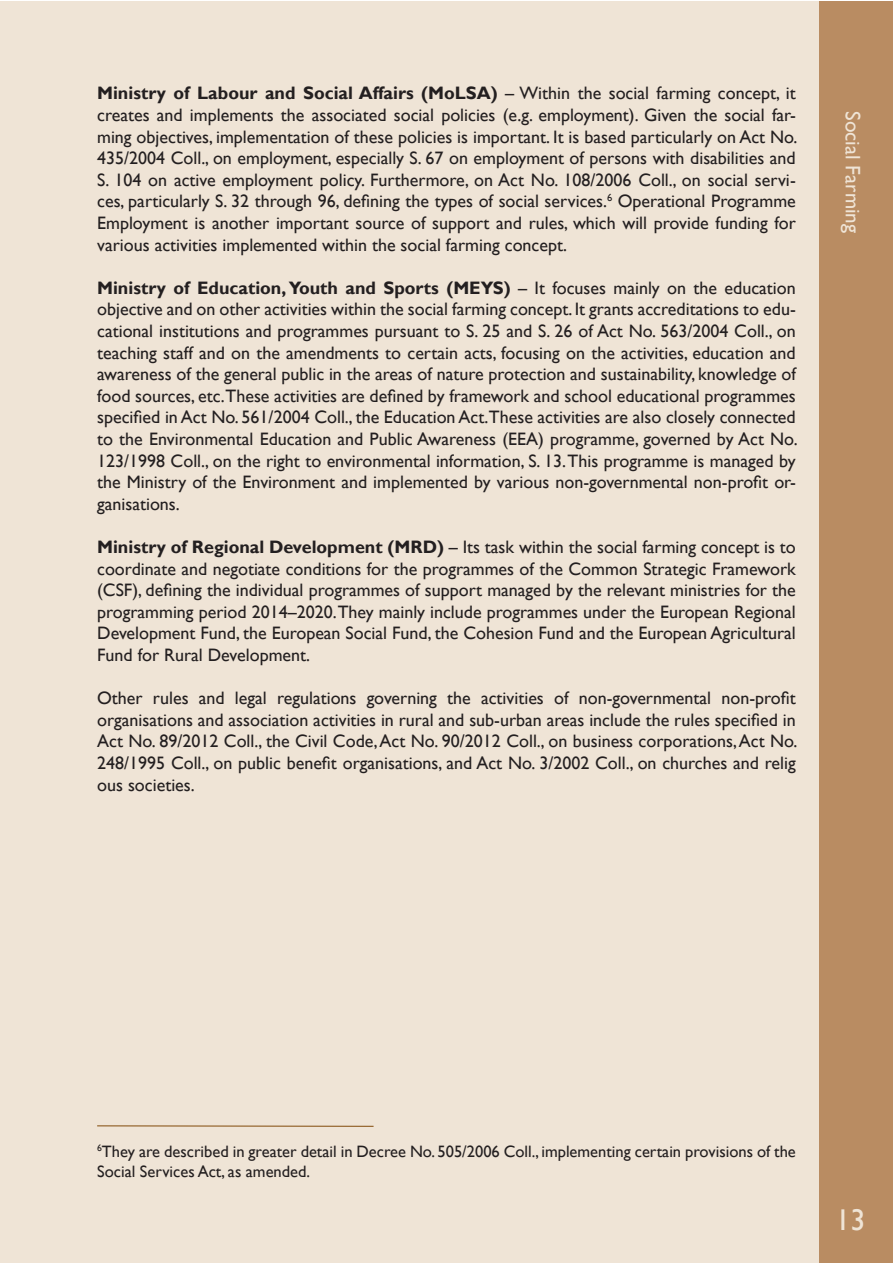
<style>
.page{position:relative;width:893px;height:1263px;background:#fff}
.page>*{position:absolute;margin:0;border:0;box-sizing:border-box;transform-origin:0 0}
.t1{font:30px "Gill Sans";color:#efe4d6}
.t2{font:21px "Gill Sans";color:#efe4d6}
.t3{font:18px/21.6px "Gill Sans";color:#231f20;text-align:justify}
.t4{font:700 18px "Gill Sans";color:#231f20}
.t5{font:16.5px/19.8px "Gill Sans";color:#231f20}
.s1{font-weight:700}
.s2{font-weight:400}
</style>
<div class="page">
<div style="left:0;top:1px;width:893px;height:1261px;background:#efe4d6"></div>
<div style="left:819px;top:1px;width:74px;height:1261px;background:#b98c62"></div>
<hr style="left:97px;top:1125px;width:277px;height:2px;background:#814909">
<p class="t3" style="left:97px;top:83px;width:702px"><span class="s1">Ministry of Labour and Social Affairs (MoLSA)</span> – Within the social farming concept, it creates and implements the associated social policies (e.g. employment). Given the social far&shy;ming objectives, implementation of these policies is important. It is based particularly on Act No.<br>435/2004 Coll., on employment, especially S. 67 on employment of persons with disabilities and</p>
<p class="t3" style="left:97px;top:169px;width:700px">S. 104 on active employment policy. Furthermore, on Act No. 108/2006 Coll., on social servi&shy;ces, particularly S. 32 through 96, defining the types of social services.<sup>6</sup> Operational Programme Employment is another important source of support and rules, which will provide funding for</p>
<p class="t3" style="left:97px;top:234px;width:471px">various activities implemented within the social farming concept.</p>
<p class="t4" style="left:97px;top:277px;width:700px">Ministry of Education, Youth and Sports (MEYS) <span class="s2">– It focuses mainly on the education</span></p>
<p class="t3" style="left:97px;top:299px;width:700px">objective and on other activities within the social farming concept. It grants accreditations to edu&shy;cational institutions and programmes pursuant to S. 25 and S. 26 of Act No. 563/2004 Coll., on</p>
<p class="t3" style="left:97px;top:342px;width:702px">teaching staff and on the amendments to certain acts, focusing on the activities, education and awareness of the general public in the areas of nature protection and sustainability, knowledge of food sources, etc.These activities are defined by framework and school educational programmes specified in Act No. 561/2004 Coll., the Education Act.These activities are also closely connected to the Environmental Education and Public Awareness (EEA) programme, governed by Act No.<br>123/1998 Coll., on the right to environmental information, S. 13. This programme is managed by the Ministry of the Environment and implemented by various non-governmental non-profit or&shy;ganisations.</p>
<p class="t3" style="left:97px;top:536px;width:700px"><span class="s1">Ministry of Regional Development (MRD)</span> – Its task within the social farming concept is to coordinate and negotiate conditions for the programmes of the Common Strategic Framework (CSF), defining the individual programmes of support managed by the relevant ministries for the programming period 2014–2020.They mainly include programmes under the European Regional Development Fund, the European Social Fund, the Cohesion Fund and the European Agricultural Fund for Rural Development.</p>
<p class="t3" style="left:97px;top:688px;width:700px">Other rules and legal regulations governing the activities of non-governmental non-profit</p>
<p class="t3" style="left:97px;top:709px;width:702px">organisations and association activities in rural and sub-urban areas include the rules specified in Act No. 89/2012 Coll., the Civil Code, Act No. 90/2012 Coll., on business corporations, Act No.<br>248/1995 Coll., on public benefit organisations, and Act No. 3/2002 Coll., on churches and relig ous societies.</p>
<p class="t2" style="left:865px;top:111px;width:123px;rotate:90deg">Social Farming</p>
<p class="t5" style="left:97px;top:1141px;width:700px"><sup>6</sup>They are described in greater detail in Decree No. 505/2006 Coll., implementing certain provisions of the<br>Social Services Act, as amended.</p>
<p class="t1" style="left:835px;top:1202px;width:31px">13</p>
</div>
